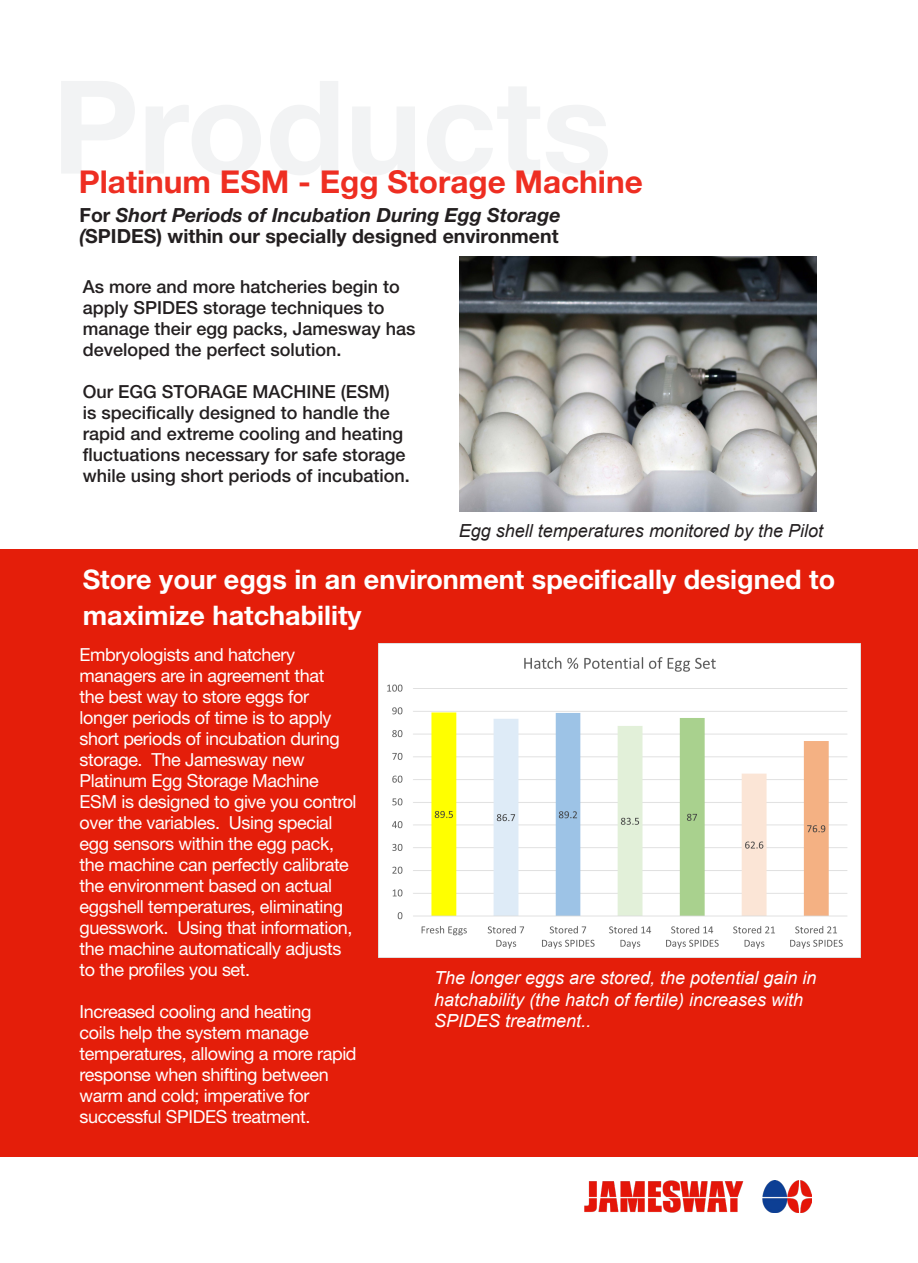
<style>
.page{position:relative;width:918px;height:1263px;background:#fff}
.page>*{position:absolute;margin:0;border:0;box-sizing:border-box;transform-origin:0 0}
.Inleiding{font:700 31.5px "Helvetica Neue LT Std";color:#ee2e22}
.Inleiding-2{font:700 27px/36px "Helvetica Neue LT Std";color:#fff}
.Inleiding-3{font:700 19.5px/21px "Helvetica Neue LT Std";color:#231f20}
.t1{font:18px/21px "Helvetica Neue LT Std";letter-spacing:-.02em;color:#fff}
.t2{font:500 18px/21px "Helvetica Neue LT Std";color:#231f20}
.t3{font:italic 18px/21.6px "Arial";color:#fff}
.t4{font:italic 18px "Arial";color:#231f20}
.s1{font-style:italic}
</style>
<div class="page">
<img style="left:585px;top:1180px;width:227px;height:33px">
<div style="left:0;top:549px;width:918px;height:607px;background:#e41e0a"></div>
<img style="left:459px;top:257px;width:358px;height:254px">
<img style="left:379px;top:644px;width:482px;height:313px">
<p class="Inleiding" style="left:79px;top:162px;width:566px">Platinum ESM - Egg Storage Machine</p>
<p class="Inleiding-3" style="left:80px;top:204px;width:483px">For <span class="s1">Short Periods of Incubation During Egg Storage (</span>SPIDES) within our specially designed environment</p>
<p class="t2" style="left:83px;top:275px;width:334px">As more and more hatcheries begin to apply SPIDES storage techniques to manage their egg packs, Jamesway has developed the perfect solution.</p>
<p class="t2" style="left:83px;top:380px;width:329px">Our EGG STORAGE MACHINE (ESM)<br>is specifically designed to handle the rapid and extreme cooling and heating fluctuations necessary for safe storage while using short periods of incubation.</p>
<p class="t4" style="left:459px;top:519px;width:366px">Egg shell temperatures monitored by the Pilot</p>
<p class="Inleiding-2" style="left:83px;top:561px;width:754px">Store your eggs in an environment specifically designed to maximize hatchability</p>
<p class="t1" style="left:80px;top:644px;width:279px">Embryologists and hatchery managers are in agreement that<br>the best way to store eggs for longer periods of time is to apply short periods of incubation during storage. The Jamesway new<br>Platinum Egg Storage Machine<br>ESM is designed to give you control over the variables. Using special egg sensors within the egg pack, the machine can perfectly calibrate the environment based on actual eggshell temperatures, eliminating guesswork. Using that information, the machine automatically adjusts to the profiles you set.</p>
<p class="t1" style="left:80px;top:1001px;width:279px">Increased cooling and heating<br>coils help the system manage temperatures, allowing a more rapid response when shifting between warm and cold; imperative for successful SPIDES treatment.</p>
<p class="t3" style="left:434px;top:967px;width:384px">The longer eggs are stored, the potential gain in hatchability (the hatch of fertile) increases with<br>SPIDES treatment..</p>
</div>
